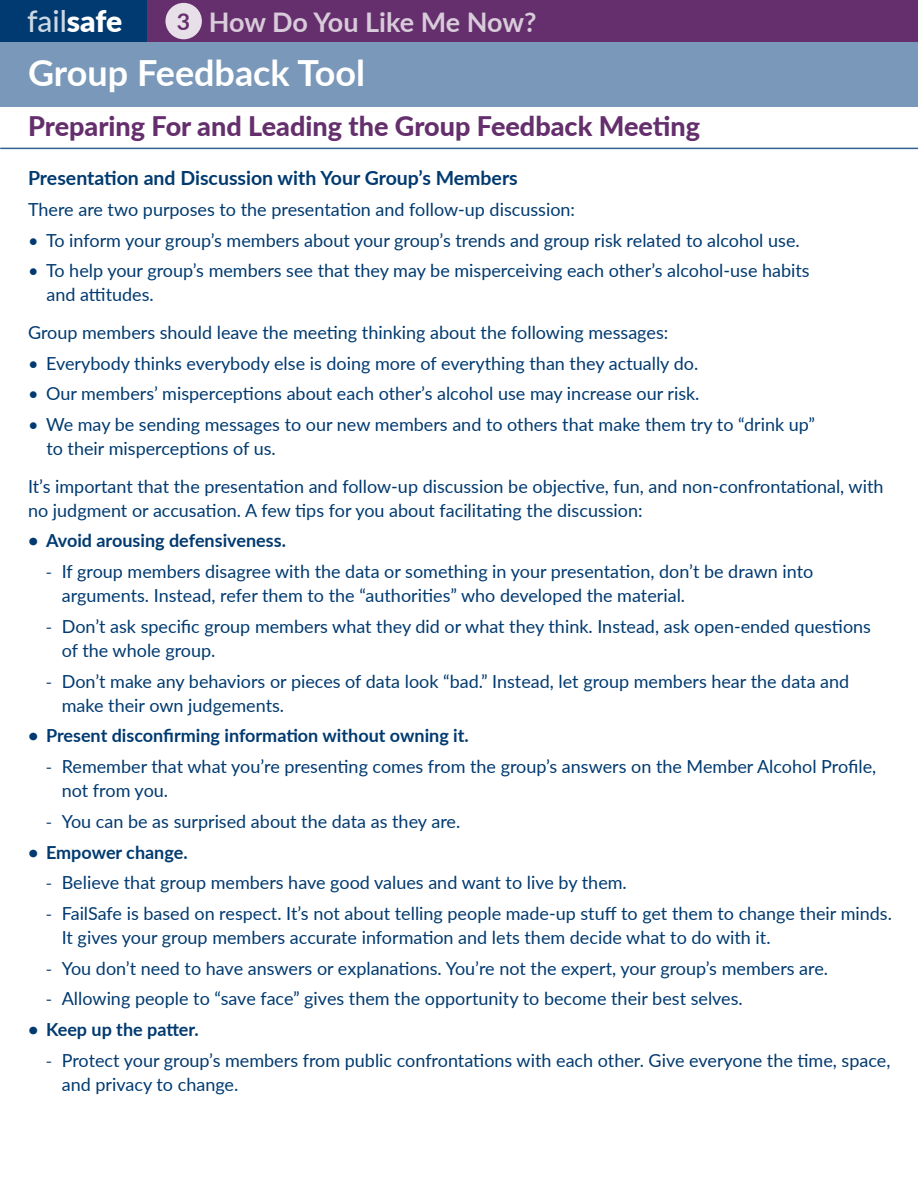
<style>
.page{position:relative;width:918px;height:1188px;background:#fff}
.page>*{position:absolute;margin:0;border:0;box-sizing:border-box;transform-origin:0 0}
.t1{font:700 36px "Lato";color:#fff}
.t2{font:500 30px "Lato";color:#ccd8e4}
.t3{font:800 27px "Lato";color:#642f6c}
.t4{font:700 27px "Lato";letter-spacing:-.01em;color:#d8cbda}
.t5{font:700 19.5px "Lato";color:#003a70}
.t6{font:18px/24px "Lato";color:#003a70}
.t7{font:700 18px "Lato";color:#003a70}
.s1{font-weight:900;color:#fff}
.s2{font-size:23.1px;color:#642f6c}
</style>
<div class="page">
<hr style="left:0;top:148px;width:918px;height:1px;background:#326295">
<div style="left:0;top:41px;width:918px;height:66px;background:#7a99ba"></div>
<div style="left:0;top:0;width:459px;height:42px;background:#003a70"></div>
<div style="left:147px;top:0;width:771px;height:42px;background:#642f6c"></div>
<div style="left:165px;top:3px;width:37px;height:36px;background:#e8e0e9;border-radius:50%"></div>
<h2 class="t2" style="left:27px;top:2px;width:97px">fail<span class="s1">safe</span></h2>
<h3 class="t4" style="left:177px;top:6px;width:361px"><span class="s2">3</span> How Do You Like Me Now?</h3>
<h1 class="t1" style="left:28px;top:51px;width:339px">Group Feedback Tool</h1>
<h3 class="t3" style="left:28px;top:110px;width:674px">Preparing For and Leading the Group Feedback Meeting</h3>
<p class="t5" style="left:28px;top:166px;width:491px">Presentation and Discussion with Your Group’s Members</p>
<p class="t6" style="left:28px;top:197px;width:549px">There are two purposes to the presentation and follow-up discussion:</p>
<p class="t6" style="left:28px;top:228px;width:773px">• To inform your group’s members about your group’s trends and group risk related to alcohol use.</p>
<p class="t6" style="left:46px;top:258px;width:765px;text-indent:-18px">• To help your group’s members see that they may be misperceiving each other’s alcohol-use habits and attitudes.</p>
<p class="t6" style="left:28px;top:320px;width:642px">Group members should leave the meeting thinking about the following messages:</p>
<p class="t6" style="left:28px;top:351px;width:672px">• Everybody thinks everybody else is doing more of everything than they actually do.</p>
<p class="t6" style="left:28px;top:381px;width:673px">• Our members’ misperceptions about each other’s alcohol use may increase our risk.</p>
<p class="t6" style="left:46px;top:412px;width:770px;text-indent:-18px">• We may be sending messages to our new members and to others that make them try to “drink up” to their misperceptions of us.</p>
<p class="t6" style="left:28px;top:474px;width:857px">It’s important that the presentation and follow-up discussion be objective, fun, and non-confrontational, with no judgment or accusation. A few tips for you about facilitating the discussion:</p>
<p class="t7" style="left:28px;top:530px;width:259px">• Avoid arousing defensiveness.</p>
<p class="t6" style="left:62px;top:559px;width:753px;text-indent:-16px">˗ If group members disagree with the data or something in your presentation, don’t be drawn into arguments. Instead, refer them to the “authorities” who developed the material.</p>
<p class="t6" style="left:62px;top:614px;width:811px;text-indent:-16px">˗ Don’t ask specific group members what they did or what they think. Instead, ask open-ended questions of the whole group.</p>
<p class="t6" style="left:62px;top:669px;width:789px;text-indent:-16px">˗ Don’t make any behaviors or pieces of data look “bad.” Instead, let group members hear the data and make their own judgements.</p>
<p class="t7" style="left:28px;top:725px;width:442px">• Present disconfirming information without owning it.</p>
<p class="t6" style="left:62px;top:754px;width:816px;text-indent:-16px">˗ Remember that what you’re presenting comes from the group’s answers on the Member Alcohol Profile, not from you.</p>
<p class="t6" style="left:46px;top:809px;width:416px">˗ You can be as surprised about the data as they are.</p>
<p class="t7" style="left:28px;top:841px;width:161px">• Empower change.</p>
<p class="t6" style="left:46px;top:867px;width:848px;line-height:30.8px">˗ Believe that group members have good values and want to live by them.<br>˗ FailSafe is based on respect. It’s not about telling people made-up stuff to get them to change their minds.</p>
<p class="t6" style="left:46px;top:922px;width:784px;line-height:30.8px;text-indent:16px">It gives your group members accurate information and lets them decide what to do with it.<br>˗ You don’t need to have answers or explanations. You’re not the expert, your group’s members are. ˗ Allowing people to “save face” gives them the opportunity to become their best selves.</p>
<p class="t7" style="left:28px;top:1018px;width:172px">• Keep up the patter.</p>
<p class="t6" style="left:62px;top:1048px;width:830px;text-indent:-16px">˗ Protect your group’s members from public confrontations with each other. Give everyone the time, space, and privacy to change.</p>
</div>
